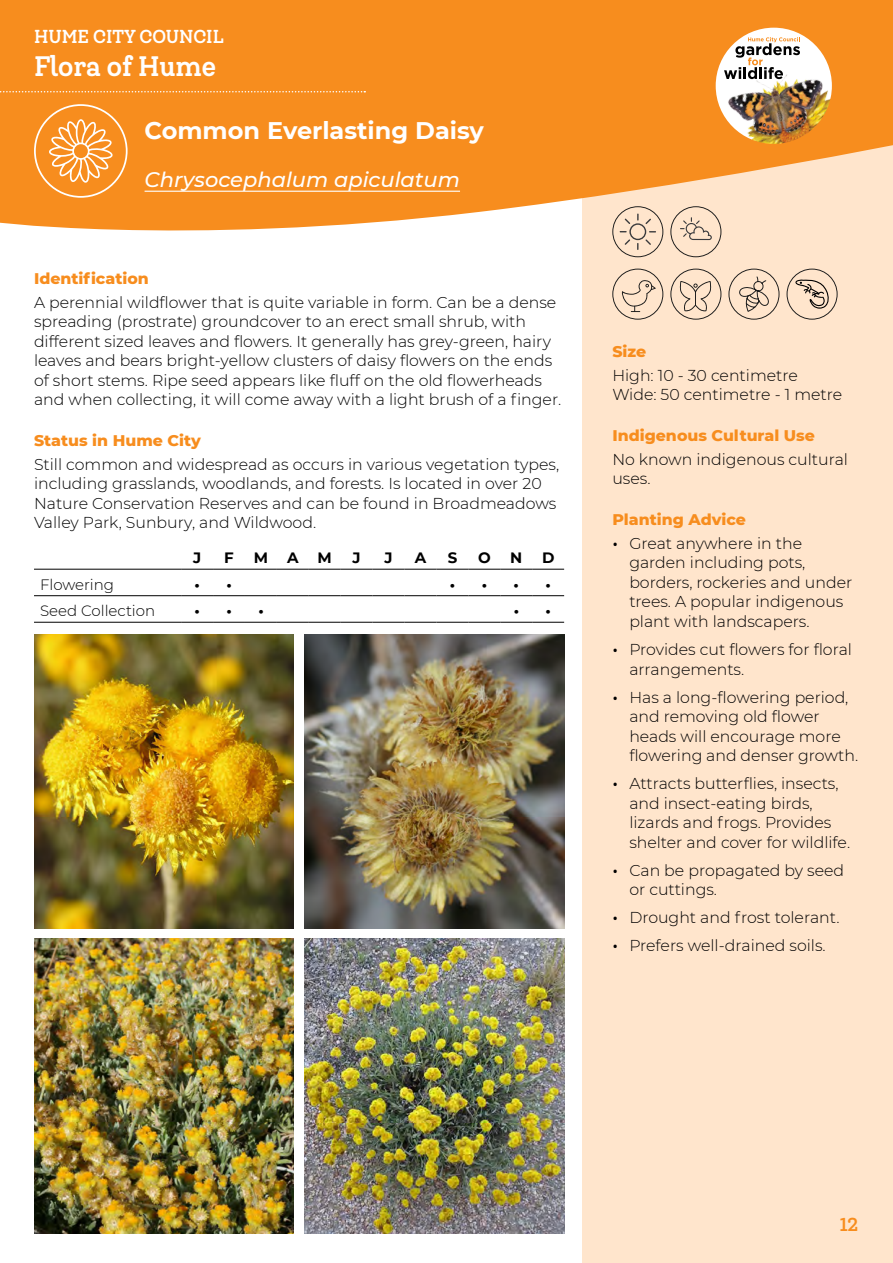
<style>
.page{position:relative;width:893px;height:1263px;background:#fff}
.page>*{position:absolute;margin:0;border:0;box-sizing:border-box;transform-origin:0 0}
.t1{font:700 27px "Queulat Cnd Alt Soft";color:#fff}
.Main_header{font:700 24px "Montserrat";color:#fff}
.Botanical_name{font:italic 500 21px "Montserrat";color:#fff}
.t2{font:700 18px "Queulat Cnd Alt Soft";color:#fff}
.Intro_Para_Green{font:700 18px "Queulat Cnd Alt Soft";color:#f78d1e}
.Text{font:300 15.75px/19.5px "Montserrat";color:#000}
.Sub_header{font:800 15.75px "Montserrat";color:#f78d1e}
.Heading_2__Bold_11pt{font:800 15.75px "Montserrat";color:#f78d1e}
.t3{font:700 15px "Montserrat";color:#000}
.t4{font:300 15px "Montserrat";color:#000}
.s1{font-family:"Queulat Cnd Alt Soft"}
</style>
<div class="page">
<div style="left:583px;top:115px;width:310px;height:1148px;background:#ffe5cc"></div>
<svg style="left:612px;top:269px;width:51px;height:51px"></svg>
<svg style="left:0;top:0;width:893px;height:248px;fill:#f78d1e"></svg>
<img style="left:34px;top:634px;width:260px;height:295px">
<img style="left:304px;top:634px;width:260px;height:295px">
<img style="left:34px;top:939px;width:260px;height:294px">
<img style="left:304px;top:939px;width:260px;height:294px">
<svg style="left:34px;top:104px;width:94px;height:94px;background:#f8a043"></svg>
<svg style="left:786px;top:269px;width:52px;height:51px"></svg>
<svg style="left:728px;top:269px;width:51px;height:51px"></svg>
<hr style="left:34px;top:569px;width:147px;height:1px;background:#000">
<hr style="left:181px;top:569px;width:32px;height:1px;background:#000">
<hr style="left:213px;top:569px;width:32px;height:1px;background:#000">
<hr style="left:245px;top:569px;width:32px;height:1px;background:#000">
<hr style="left:277px;top:569px;width:32px;height:1px;background:#000">
<hr style="left:309px;top:569px;width:32px;height:1px;background:#000">
<hr style="left:341px;top:569px;width:32px;height:1px;background:#000">
<hr style="left:373px;top:569px;width:32px;height:1px;background:#000">
<hr style="left:405px;top:569px;width:31px;height:1px;background:#000">
<hr style="left:436px;top:569px;width:32px;height:1px;background:#000">
<hr style="left:468px;top:569px;width:32px;height:1px;background:#000">
<hr style="left:500px;top:569px;width:32px;height:1px;background:#000">
<hr style="left:532px;top:569px;width:32px;height:1px;background:#000">
<hr style="left:34px;top:595px;width:147px;height:1px;background:#000">
<hr style="left:181px;top:595px;width:32px;height:1px;background:#000">
<hr style="left:213px;top:595px;width:32px;height:1px;background:#000">
<hr style="left:245px;top:595px;width:32px;height:1px;background:#000">
<hr style="left:277px;top:595px;width:32px;height:1px;background:#000">
<hr style="left:309px;top:595px;width:32px;height:1px;background:#000">
<hr style="left:341px;top:595px;width:32px;height:1px;background:#000">
<hr style="left:373px;top:595px;width:32px;height:1px;background:#000">
<hr style="left:405px;top:595px;width:31px;height:1px;background:#000">
<hr style="left:436px;top:595px;width:32px;height:1px;background:#000">
<hr style="left:468px;top:595px;width:32px;height:1px;background:#000">
<hr style="left:500px;top:595px;width:32px;height:1px;background:#000">
<hr style="left:532px;top:595px;width:32px;height:1px;background:#000">
<hr style="left:34px;top:622px;width:147px;height:1px;background:#000">
<hr style="left:181px;top:622px;width:32px;height:1px;background:#000">
<hr style="left:213px;top:622px;width:32px;height:1px;background:#000">
<hr style="left:245px;top:622px;width:32px;height:1px;background:#000">
<hr style="left:277px;top:622px;width:32px;height:1px;background:#000">
<hr style="left:309px;top:622px;width:32px;height:1px;background:#000">
<hr style="left:341px;top:622px;width:32px;height:1px;background:#000">
<hr style="left:373px;top:622px;width:32px;height:1px;background:#000">
<hr style="left:405px;top:622px;width:31px;height:1px;background:#000">
<hr style="left:436px;top:622px;width:32px;height:1px;background:#000">
<hr style="left:468px;top:622px;width:32px;height:1px;background:#000">
<hr style="left:500px;top:622px;width:32px;height:1px;background:#000">
<hr style="left:532px;top:622px;width:32px;height:1px;background:#000">
<hr style="left:145px;top:191px;width:315px;height:1px;background:#fff">
<svg style="left:612px;top:206px;width:51px;height:51px"></svg>
<svg style="left:670px;top:206px;width:51px;height:51px"></svg>
<svg style="left:670px;top:269px;width:51px;height:51px"></svg>
<svg style="left:711px;top:23px;width:125px;height:126px"></svg>
<img style="left:713px;top:42px;width:122px;height:105px">
<div style="left:709px;top:21px;width:129px;height:129px;border:7px solid #f78d1e;border-radius:50%"></div>
<svg style="left:724px;top:37px;width:76px;height:42px"></svg>
<svg style="left:0;top:91px;width:365px;height:1px"></svg>
<p class="t2" style="left:34px;top:25px;width:191px">HUME CITY COUNCIL</p>
<p class="t1" style="left:34px;top:48px;width:184px">Flora of Hume</p>
<p class="Main_header" style="left:145px;top:113px;width:341px">Common Everlasting Daisy</p>
<p class="Botanical_name" style="left:145px;top:165px;width:317px">Chrysocephalum apiculatum</p>
<p class="Sub_header" style="left:34px;top:267px;width:116px">Identification</p>
<p class="Text" style="left:34px;top:292px;width:529px">A perennial wildflower that is quite variable in form. Can be a dense spreading (prostrate) groundcover to an erect small shrub, with different sized leaves and flowers. It generally has grey-green, hairy leaves and bears bright-yellow clusters of daisy flowers on the ends of short stems. Ripe seed appears like fluff on the old flowerheads and when collecting, it will come away with a light brush of a finger.</p>
<p class="Heading_2__Bold_11pt" style="left:34px;top:429px;width:168px">Status in Hume City</p>
<p class="Text" style="left:34px;top:454px;width:527px">Still common and widespread as occurs in various vegetation types, including grasslands, woodlands, and forests. Is located in over 20<br>Nature Conservation Reserves and can be found in Broadmeadows Valley Park, Sunbury, and Wildwood.</p>
<p class="t3" style="left:193px;top:547px;width:10px">J</p>
<p class="t3" style="left:224px;top:547px;width:11px">F</p>
<p class="t3" style="left:254px;top:547px;width:16px">M</p>
<p class="t3" style="left:287px;top:547px;width:13px">A</p>
<p class="t3" style="left:318px;top:547px;width:16px">M</p>
<p class="t3" style="left:353px;top:547px;width:10px">J</p>
<p class="t3" style="left:385px;top:547px;width:10px">J</p>
<p class="t3" style="left:415px;top:547px;width:13px">A</p>
<p class="t3" style="left:448px;top:547px;width:11px">S</p>
<p class="t3" style="left:478px;top:547px;width:14px">O</p>
<p class="t3" style="left:510px;top:547px;width:14px">N</p>
<p class="t3" style="left:542px;top:547px;width:14px">D</p>
<p class="t4" style="left:40px;top:574px;width:76px">Flowering</p>
<p class="t3" style="left:194px;top:573px;width:7px">•</p>
<p class="t3" style="left:226px;top:573px;width:7px">•</p>
<p class="t3" style="left:450px;top:573px;width:7px">•</p>
<p class="t3" style="left:482px;top:573px;width:7px">•</p>
<p class="t3" style="left:514px;top:573px;width:7px">•</p>
<p class="t3" style="left:546px;top:573px;width:7px">•</p>
<p class="t4" style="left:40px;top:601px;width:117px">Seed Collection</p>
<p class="t3" style="left:194px;top:600px;width:7px">•</p>
<p class="t3" style="left:226px;top:600px;width:7px">•</p>
<p class="t3" style="left:258px;top:600px;width:7px">•</p>
<p class="t3" style="left:514px;top:600px;width:7px">•</p>
<p class="t3" style="left:546px;top:600px;width:7px">•</p>
<p class="Sub_header" style="left:612px;top:340px;width:35px">Size</p>
<p class="Text" style="left:612px;top:365px;width:231px">High: 10 - 30 centimetre<br>Wide: 50 centimetre - 1 metre</p>
<p class="Sub_header" style="left:612px;top:424px;width:204px">Indigenous Cultural Use</p>
<p class="Text" style="left:612px;top:449px;width:237px">No known indigenous cultural uses.</p>
<p class="Sub_header" style="left:612px;top:508px;width:135px">Planting Advice</p>
<p class="Text" style="left:629px;top:533px;width:224px;text-indent:-17px"><span class="s1">•</span> Great anywhere in the garden including pots, borders, rockeries and under trees. A popular indigenous plant with landscapers.</p>
<p class="Text" style="left:629px;top:639px;width:224px;text-indent:-17px"><span class="s1">•</span> Provides cut flowers for floral arrangements.</p>
<p class="Text" style="left:629px;top:687px;width:230px;text-indent:-17px"><span class="s1">•</span> Has a long-flowering period, and removing old flower heads will encourage more flowering and denser growth.</p>
<p class="Text" style="left:629px;top:773px;width:222px;text-indent:-17px"><span class="s1">•</span> Attracts butterflies, insects, and insect-eating birds, lizards and frogs. Provides shelter and cover for wildlife.</p>
<p class="Text" style="left:629px;top:860px;width:216px;text-indent:-17px"><span class="s1">•</span> Can be propagated by seed or cuttings.</p>
<p class="Text" style="left:612px;top:907px;width:229px"><span class="s1">•</span> Drought and frost tolerant.</p>
<p class="Text" style="left:612px;top:935px;width:215px"><span class="s1">•</span> Prefers well-drained soils.</p>
<p class="Intro_Para_Green" style="left:840px;top:1212px;width:20px">12</p>
</div>
